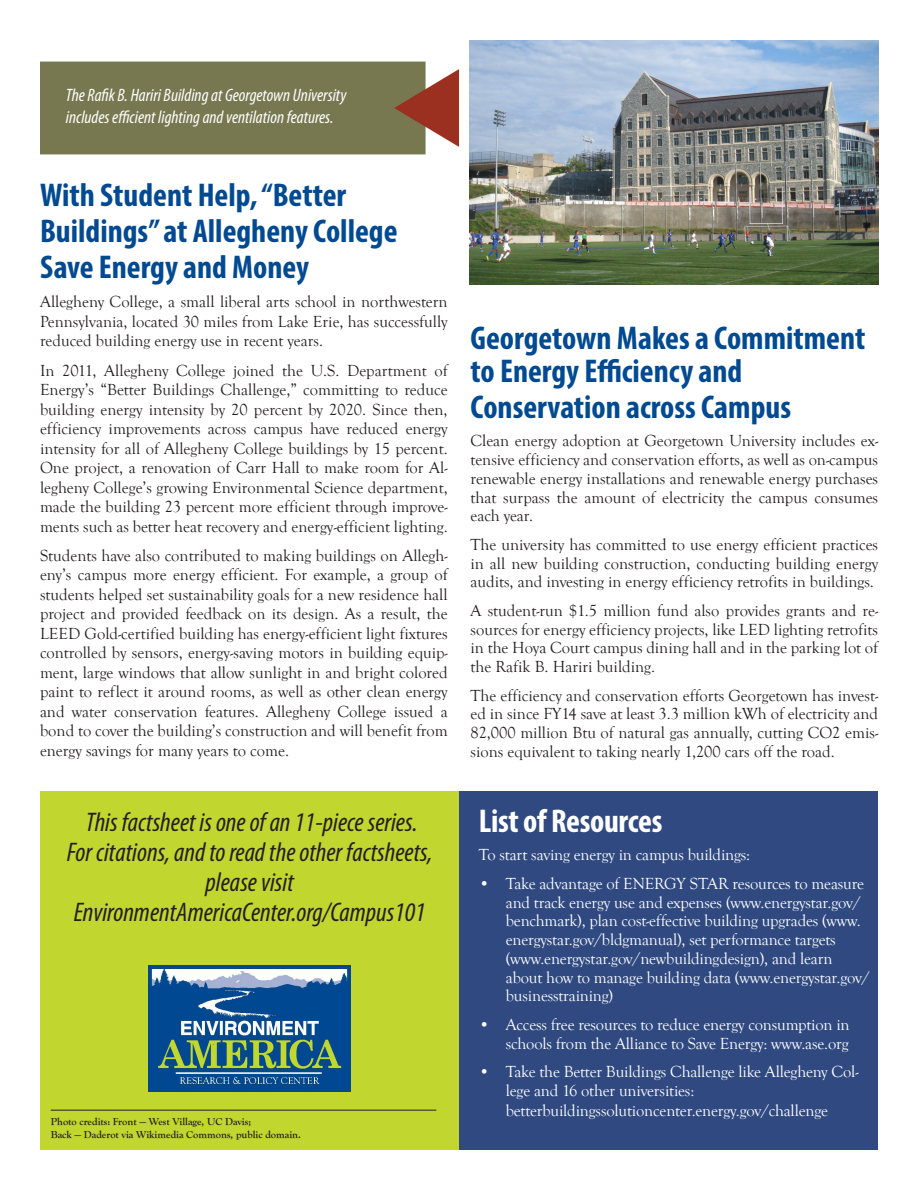
<style>
.page{position:relative;width:918px;height:1188px;background:#fff}
.page>*{position:absolute;margin:0;border:0;box-sizing:border-box;transform-origin:0 0}
.Body_headline{font:700 condensed 33px/36px "Myriad Pro";color:#014a91}
.Body{font:700 condensed 33px "Myriad Pro";letter-spacing:-.01em;color:#fff}
.t1{font:italic condensed 27px/30px "Myriad Pro";color:#231f20;text-align:center}
.Teaser_content{font:italic condensed 18px/21.6px "Myriad Pro";color:#fff}
.t2{font:16.5px/19.5px "Goudy Old Style T";color:#231f20;text-align:justify}
.Body-2{font:16.5px/18.8px "Goudy Old Style T";letter-spacing:-.01em;color:#fff}
.Photo_credit{font:700 10.5px/12.6px "Goudy Old Style T";color:#231f20}
</style>
<div class="page">
<div style="left:40px;top:792px;width:419px;height:358px;background:#c1d72f"></div>
<div style="left:459px;top:792px;width:419px;height:358px;background:#304a81"></div>
<img style="left:149px;top:965px;width:202px;height:126px">
<img style="left:470px;top:40px;width:409px;height:244px">
<hr style="left:51px;top:1110px;width:385px;height:1px;background:#231f20">
<svg style="left:40px;top:62px;width:419px;height:92px;background:#7d7652"></svg>
<p class="Teaser_content" style="left:66px;top:84px;width:282px">The Rafik B. Hariri Building at Georgetown University includes efficient lighting and ventilation features.</p>
<p class="Body_headline" style="left:40px;top:176px;width:359px">With Student Help, “Better<br>Buildings” at Allegheny College<br>Save Energy and Money</p>
<p class="t2" style="left:40px;top:293px;width:409px">Allegheny College, a small liberal arts school in northwestern Pennsylvania, located 30 miles from Lake Erie, has successfully reduced building energy use in recent years.</p>
<p class="t2" style="left:40px;top:361px;width:409px">In 2011, Allegheny College joined the U.S. Department of Energy’s “Better Buildings Challenge,” committing to reduce building energy intensity by 20 percent by 2020. Since then, efficiency improvements across campus have reduced energy intensity for all of Allegheny College buildings by 15 percent.<br>One project, a renovation of Carr Hall to make room for Al&shy;legheny College’s growing Environmental Science department, made the building 23 percent more efficient through improve&shy;ments such as better heat recovery and energy-efficient lighting.</p>
<p class="t2" style="left:40px;top:546px;width:409px">Students have also contributed to making buildings on Allegh&shy;eny’s campus more energy efficient. For example, a group of students helped set sustainability goals for a new residence hall project and provided feedback on its design. As a result, the LEED Gold-certified building has energy-efficient light fixtures controlled by sensors, energy-saving motors in building equip&shy;ment, large windows that allow sunlight in and bright colored paint to reflect it around rooms, as well as other clean energy and water conservation features. Allegheny College issued a bond to cover the building’s construction and will benefit from energy savings for many years to come.</p>
<p class="t1" style="left:86px;top:806px;width:333px">This factsheet is one of an 11-piece series.</p>
<p class="t1" style="left:67px;top:836px;width:367px">For citations, and to read the other factsheets, please visit</p>
<p class="t1" style="left:74px;top:896px;width:353px">EnvironmentAmericaCenter.org/Campus101</p>
<p class="Photo_credit" style="left:51px;top:1116px;width:252px">Photo credits: Front — West Village, UC Davis;<br>Back — Daderot via Wikimedia Commons, public domain.</p>
<p class="Body_headline" style="left:470px;top:321px;width:396px;line-height:33px">Georgetown Makes a Commitment to Energy Efficiency and</p>
<p class="Body_headline" style="left:470px;top:388px;width:322px">Conservation across Campus</p>
<p class="t2" style="left:470px;top:432px;width:409px;line-height:18.8px">Clean energy adoption at Georgetown University includes ex&shy;tensive efficiency and conservation efforts, as well as on-campus renewable energy installations and renewable energy purchases that surpass the amount of electricity the campus consumes each year.</p>
<p class="t2" style="left:470px;top:535px;width:409px;line-height:18.8px">The university has committed to use energy efficient practices in all new building construction, conducting building energy audits, and investing in energy efficiency retrofits in buildings.</p>
<p class="t2" style="left:470px;top:601px;width:409px;line-height:18.8px">A student-run $1.5 million fund also provides grants and re&shy;sources for energy efficiency projects, like LED lighting retrofits in the Hoya Court campus dining hall and in the parking lot of the Rafik B. Hariri building.</p>
<p class="t2" style="left:470px;top:686px;width:409px;line-height:18.8px">The efficiency and conservation efforts Georgetown has invest&shy;ed in since FY14 save at least 3.3 million kWh of electricity and 82,000 million Btu of natural gas annually, cutting CO2 emis&shy;sions equivalent to taking nearly 1,200 cars off the road.</p>
<p class="Body" style="left:479px;top:800px;width:185px">List of Resources</p>
<p class="Body-2" style="left:479px;top:846px;width:273px">To start saving energy in campus buildings:</p>
<p class="Body-2" style="left:506px;top:874px;width:365px;text-indent:-27px">• Take advantage of ENERGY STAR resources to measure and track energy use and expenses (www.energystar.gov/ benchmark), plan cost-effective building upgrades (www. energystar.gov/bldgmanual), set performance targets (www.energystar.gov/newbuildingdesign), and learn about how to manage building data (www.energystar.gov/ businesstraining)</p>
<p class="Body-2" style="left:479px;top:1015px;width:372px;text-align:right">• Access free resources to reduce energy consumption in schools from the Alliance to Save Energy: www.ase.org</p>
<p class="Body-2" style="left:506px;top:1062px;width:354px;line-height:19.2px;text-indent:-27px">• Take the Better Buildings Challenge like Allegheny Col&shy;lege and 16 other universities: betterbuildingssolutioncenter.energy.gov/challenge</p>
</div>
